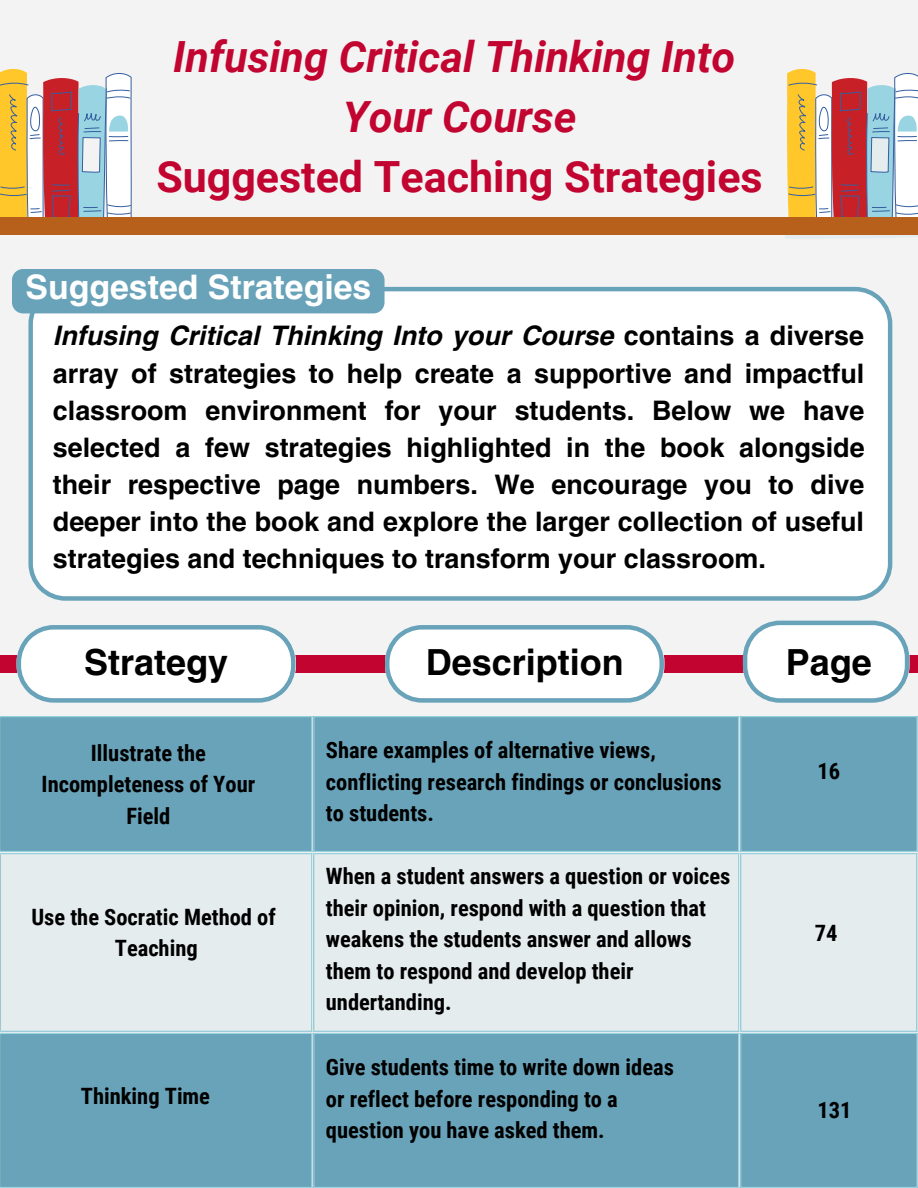
<style>
.page{position:relative;width:918px;height:1188px;background:#f3f3f3}
.page>*{position:absolute;margin:0;border:0;box-sizing:border-box;transform-origin:0 0}
.t1{font:italic 700 43.05px "Roboto";color:#c20430}
.t2{font:700 43.05px "Roboto";color:#c20430}
.t3{font:700 36px "Helvetica LT Pro";color:#000}
.t4{font:700 33.75px "Helvetica LT Pro";color:#fff}
.t5{font:700 26.85px/37.2px "Helvetica LT Pro";color:#000;text-align:justify}
.t6{font:700 22.5px/31.5px "Roboto Condensed";color:#000}
.s1{font-style:italic}
</style>
<div class="page">
<div style="left:0;top:716px;width:917px;height:472px;background:#69a3b9"></div>
<div style="left:1px;top:853px;width:915px;height:179px;background:#e4eced"></div>
<hr style="left:0;top:717px;width:1px;height:134px;background:#98d4e1">
<hr style="left:311px;top:717px;width:1px;height:134px;background:#98d4e1">
<hr style="left:0;top:716px;width:312px;height:1px;background:#98d4e1">
<hr style="left:0;top:851px;width:312px;height:1px;background:#98d4e1">
<hr style="left:313px;top:717px;width:1px;height:134px;background:#98d4e1">
<hr style="left:738px;top:717px;width:1px;height:134px;background:#98d4e1">
<hr style="left:313px;top:716px;width:426px;height:1px;background:#98d4e1">
<hr style="left:313px;top:851px;width:426px;height:1px;background:#98d4e1">
<hr style="left:740px;top:717px;width:1px;height:134px;background:#98d4e1">
<hr style="left:916px;top:717px;width:1px;height:134px;background:#98d4e1">
<hr style="left:740px;top:716px;width:177px;height:1px;background:#98d4e1">
<hr style="left:740px;top:851px;width:177px;height:1px;background:#98d4e1">
<hr style="left:0;top:854px;width:1px;height:177px;background:#98d4e1">
<hr style="left:311px;top:854px;width:1px;height:177px;background:#98d4e1">
<hr style="left:0;top:853px;width:312px;height:1px;background:#98d4e1">
<hr style="left:0;top:1031px;width:312px;height:1px;background:#98d4e1">
<hr style="left:313px;top:854px;width:1px;height:177px;background:#98d4e1">
<hr style="left:738px;top:854px;width:1px;height:177px;background:#98d4e1">
<hr style="left:313px;top:853px;width:426px;height:1px;background:#98d4e1">
<hr style="left:313px;top:1031px;width:426px;height:1px;background:#98d4e1">
<hr style="left:740px;top:854px;width:1px;height:177px;background:#98d4e1">
<hr style="left:916px;top:854px;width:1px;height:177px;background:#98d4e1">
<hr style="left:740px;top:853px;width:177px;height:1px;background:#98d4e1">
<hr style="left:740px;top:1031px;width:177px;height:1px;background:#98d4e1">
<hr style="left:0;top:1034px;width:1px;height:153px;background:#98d4e1">
<hr style="left:311px;top:1034px;width:1px;height:153px;background:#98d4e1">
<hr style="left:0;top:1033px;width:312px;height:1px;background:#98d4e1">
<hr style="left:0;top:1187px;width:312px;height:1px;background:#98d4e1">
<hr style="left:313px;top:1034px;width:1px;height:153px;background:#98d4e1">
<hr style="left:738px;top:1034px;width:1px;height:153px;background:#98d4e1">
<hr style="left:313px;top:1033px;width:426px;height:1px;background:#98d4e1">
<hr style="left:313px;top:1187px;width:426px;height:1px;background:#98d4e1">
<hr style="left:740px;top:1034px;width:1px;height:153px;background:#98d4e1">
<hr style="left:916px;top:1034px;width:1px;height:153px;background:#98d4e1">
<hr style="left:740px;top:1033px;width:177px;height:1px;background:#98d4e1">
<hr style="left:740px;top:1187px;width:177px;height:1px;background:#98d4e1">
<div style="left:0;top:655px;width:918px;height:18px;background:#c20430"></div>
<svg style="left:743px;top:621px;width:167px;height:82px"></svg>
<svg style="left:17px;top:625px;width:279px;height:78px"></svg>
<div style="left:28px;top:287px;width:864px;height:314px;background:#fff"></div>
<svg style="left:385px;top:625px;width:279px;height:78px"></svg>
<svg style="left:0;top:69px;width:132px;height:148px"></svg>
<svg style="left:786px;top:69px;width:132px;height:169px"></svg>
<div style="left:0;top:217px;width:918px;height:18px;background:#b7601b"></div>
<div style="left:12px;top:269px;width:373px;height:44px;background:#69a3b9"></div>
<p class="t1" style="left:173px;top:32px;width:564px">Infusing Critical Thinking Into</p>
<p class="t1" style="left:343px;top:92px;width:235px">Your Course</p>
<p class="t2" style="left:156px;top:152px;width:608px">Suggested Teaching Strategies</p>
<p class="t4" style="left:26px;top:275px;width:347px">Suggested Strategies</p>
<p class="t5" style="left:53px;top:320px;width:813px"><span class="s1">Infusing Critical Thinking Into your Course</span> contains a diverse array of strategies to help create a supportive and impactful classroom environment for your students. Below we have selected a few strategies highlighted in the book alongside their respective page numbers. We encourage you to dive deeper into the book and explore the larger collection of useful strategies and techniques to transform your classroom.</p>
<p class="t3" style="left:84px;top:650px;width:146px">Strategy</p>
<p class="t3" style="left:786px;top:650px;width:88px">Page</p>
<p class="t3" style="left:426px;top:650px;width:200px">Description</p>
<p class="t6" style="left:42px;top:738px;width:215px;text-align:center">Illustrate the<br>Incompleteness of Your<br>Field</p>
<p class="t6" style="left:31px;top:901px;width:246px">Use the Socratic Method of</p>
<p class="t6" style="left:115px;top:933px;width:84px">Teaching</p>
<p class="t6" style="left:81px;top:1081px;width:131px">Thinking Time</p>
<p class="t6" style="left:326px;top:735px;width:397px">Share examples of alternative views, conflicting research findings or conclusions to students.</p>
<p class="t6" style="left:326px;top:861px;width:406px">When a student answers a question or voices their opinion, respond with a question that weakens the students answer and allows them to respond and develop their undertanding.</p>
<p class="t6" style="left:326px;top:1052px;width:349px">Give students time to write down ideas or reflect before responding to a question you have asked them.</p>
<p class="t6" style="left:818px;top:756px;width:24px">16</p>
<p class="t6" style="left:815px;top:917px;width:24px">74</p>
<p class="t6" style="left:818px;top:1094px;width:36px">131</p>
</div>
